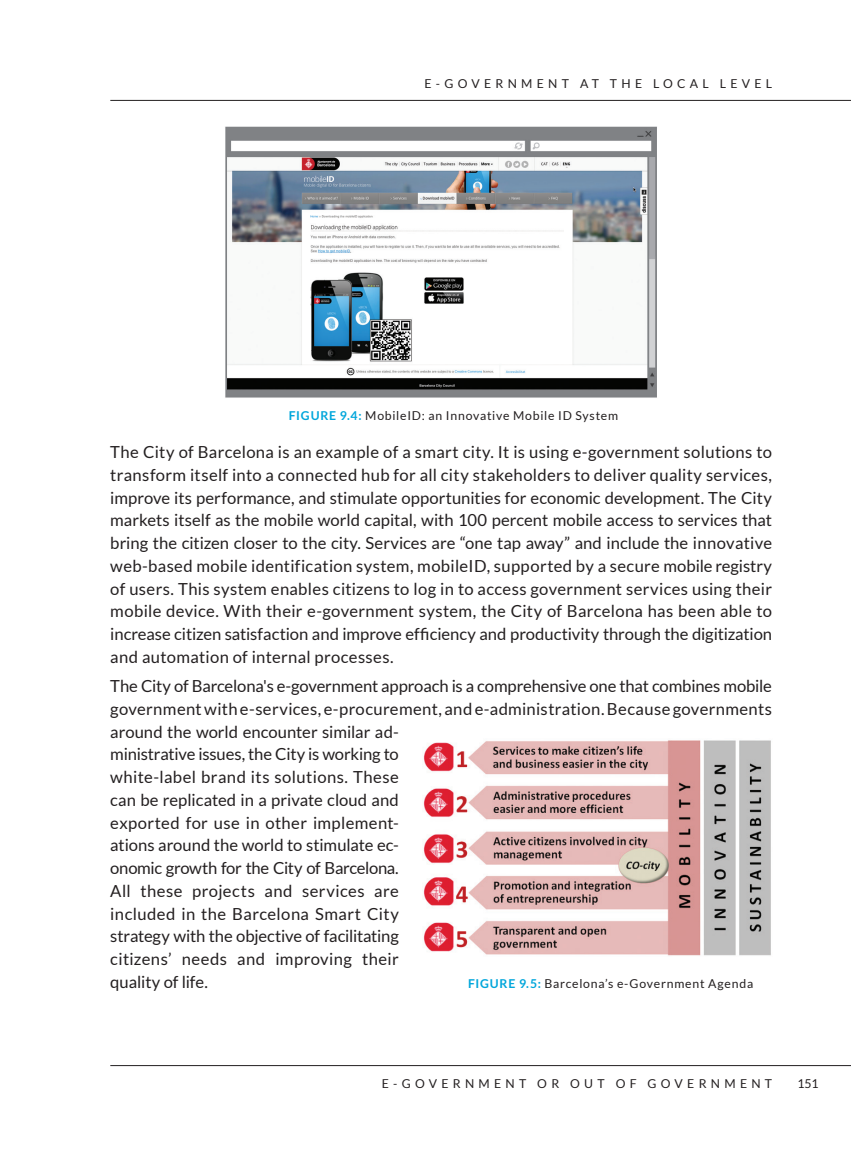
<style>
.page{position:relative;width:851px;height:1166px;background:#fff}
.page>*{position:absolute;margin:0;border:0;box-sizing:border-box;transform-origin:0 0}
.t1{font:16.62px/22.8px "Lato";letter-spacing:.01em;color:#231f20;text-align:justify}
.t2{font:12.25px "Lato";letter-spacing:.07em;color:#231f20}
.t3{font:12.25px "Lato";letter-spacing:.35em;color:#231f20}
.s1{font-weight:700;color:#00a6db}
</style>
<div class="page">
<hr style="left:110px;top:100px;width:740px;height:1px;background:#231f20">
<hr style="left:110px;top:1065px;width:740px;height:1px;background:#231f20">
<img style="left:225px;top:126px;width:432px;height:272px">
<img style="left:423px;top:740px;width:348px;height:216px">
<p class="t3" style="left:424px;top:77px;width:349px">E-GOVERNMENT AT THE LOCAL LEVEL</p>
<p class="t2" style="left:289px;top:408px;width:331px"><span class="s1">FIGURE 9.4:</span> MobileID: an Innovative Mobile ID System</p>
<p class="t1" style="left:110px;top:440px;width:663px">The City of Barcelona is an example of a smart city. It is using e-government solutions to transform itself into a connected hub for all city stakeholders to deliver quality services, improve its performance, and stimulate opportunities for economic development. The City markets itself as the mobile world capital, with 100 percent mobile access to services that bring the citizen closer to the city. Services are “one tap away” and include the innovative web-based mobile identification system, mobileID, supported by a secure mobile registry of users. This system enables citizens to log in to access government services using their mobile device. With their e-government system, the City of Barcelona has been able to increase citizen satisfaction and improve efficiency and productivity through the digitization and automation of internal processes.</p>
<p class="t1" style="left:110px;top:674px;width:663px;text-align:left">The City of Barcelona's e-government approach is a comprehensive one that combines mobile government with e-services, e-procurement, and e-administration. Because governments around the world encounter similar ad-<br>ministrative issues, the City is working to<br>white-label brand its solutions. These<br>can be replicated in a private cloud and<br>exported for use in other implement-<br>ations around the world to stimulate ec-<br>onomic growth for the City of Barcelona.<br>All these projects and services are<br>included in the Barcelona Smart City<br>strategy with the objective of facilitating<br>citizens’ needs and improving their<br>quality of life.</p>
<p class="t2" style="left:468px;top:976px;width:286px"><span class="s1">FIGURE 9.5:</span> Barcelona’s e-Government Agenda</p>
<p class="t3" style="left:382px;top:1076px;width:392px">E-GOVERNMENT OR OUT OF GOVERNMENT</p>
<p class="t2" style="left:797px;top:1076px;width:23px">151</p>
</div>
